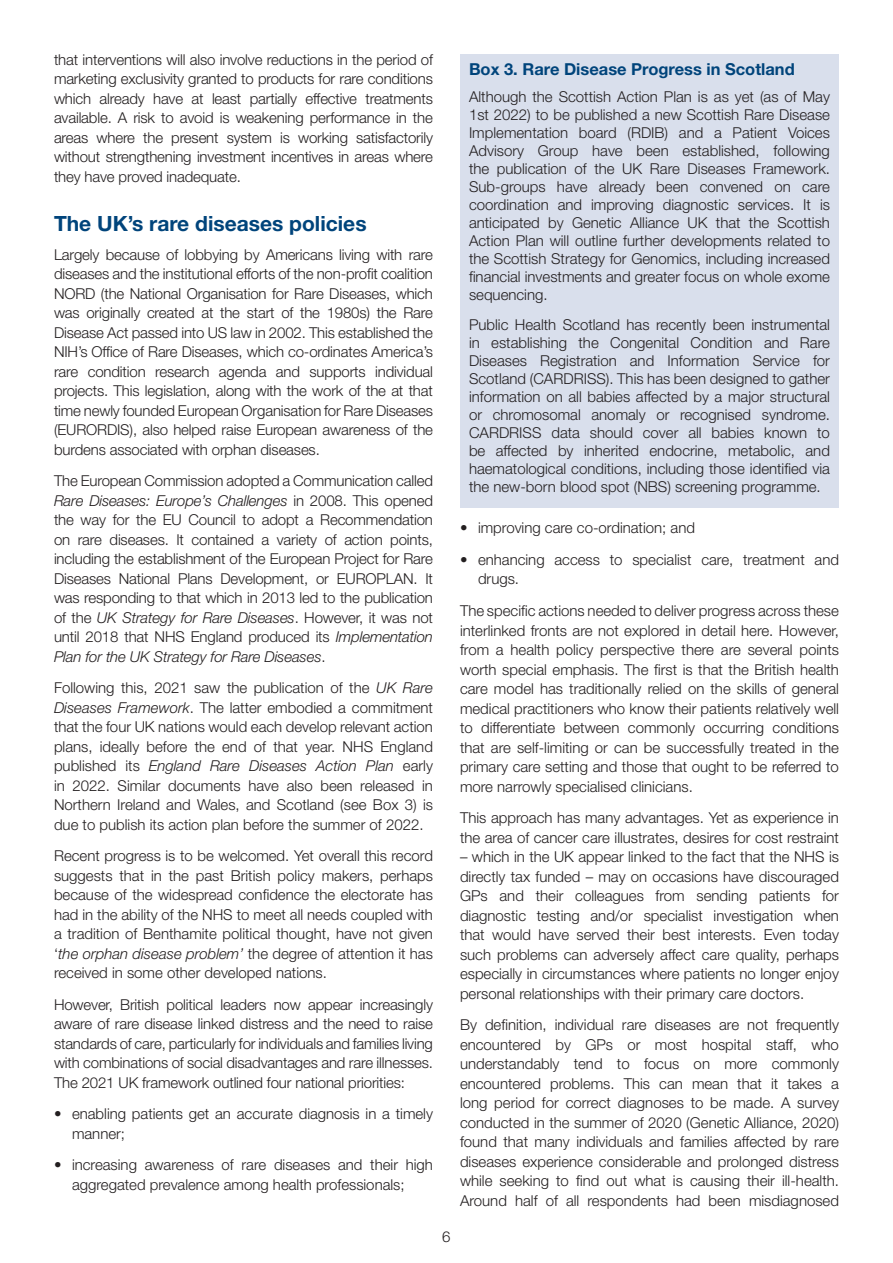
<style>
.page{position:relative;width:893px;height:1263px;background:#fff}
.page>*{position:absolute;margin:0;border:0;box-sizing:border-box;transform-origin:0 0}
.a{font:700 21px "Helvetica Neue LT Std";color:#00447b}
.box_header{font:700 16.5px "Helvetica Neue LT Std";color:#00447b}
.text{font:300 15px/19.5px "Helvetica Neue LT Std";color:#231f20;text-align:justify}
.box_text{font:300 15px/18px "Helvetica Neue LT Std";color:#231f20;text-align:justify}
.s1{font-style:italic}
</style>
<div class="page">
<div style="left:460px;top:54px;width:379px;height:454px;background:#d9dfec"></div>
<p class="text" style="left:54px;top:49px;width:380px">that interventions will also involve reductions in the period of marketing exclusivity granted to products for rare conditions which already have at least partially effective treatments available. A risk to avoid is weakening performance in the areas where the present system is working satisfactorily without strengthening investment incentives in areas where they have proved inadequate.</p>
<p class="a" style="left:54px;top:211px;width:314px">The UK’s rare diseases policies</p>
<p class="text" style="left:54px;top:244px;width:381px">Largely because of lobbying by Americans living with rare diseases and the institutional efforts of the non-profit coalition NORD (the National Organisation for Rare Diseases, which was originally created at the start of the 1980s) the Rare Disease Act passed into US law in 2002. This established the NIH’s Office of Rare Diseases, which co-ordinates America’s rare condition research agenda and supports individual projects. This legislation, along with the work of the at that time newly founded European Organisation for Rare Diseases (EURORDIS), also helped raise European awareness of the burdens associated with orphan diseases.</p>
<p class="text" style="left:54px;top:471px;width:380px">The European Commission adopted a Communication called <span class="s1">Rare Diseases: Europe’s Challenges</span> in 2008. This opened the way for the EU Council to adopt a Recommendation on rare diseases. It contained a variety of action points, including the establishment of the European Project for Rare Diseases National Plans Development, or EUROPLAN. It was responding to that which in 2013 led to the publication of the <span class="s1">UK Strategy for Rare Diseases</span>. However, it was not until 2018 that NHS England produced its <span class="s1">Implementation Plan for the UK Strategy for Rare Diseases</span>.</p>
<p class="text" style="left:54px;top:678px;width:381px">Following this, 2021 saw the publication of the <span class="s1">UK Rare Diseases Framework</span>. The latter embodied a commitment that the four UK nations would each develop relevant action plans, ideally before the end of that year. NHS England published its <span class="s1">England Rare Diseases Action Plan</span> early in 2022. Similar documents have also been released in Northern Ireland and Wales, and Scotland (see Box 3) is due to publish its action plan before the summer of 2022.</p>
<p class="text" style="left:54px;top:846px;width:381px">Recent progress is to be welcomed. Yet overall this record suggests that in the past British policy makers, perhaps because of the widespread confidence the electorate has had in the ability of the NHS to meet all needs coupled with a tradition of Benthamite political thought, have not given ‘<span class="s1">the orphan disease problem’</span> the degree of attention it has received in some other developed nations.</p>
<p class="text" style="left:54px;top:994px;width:380px">However, British political leaders now appear increasingly aware of rare disease linked distress and the need to raise standards of care, particularly for individuals and families living with combinations of social disadvantages and rare illnesses.<br>The 2021 UK framework outlined four national priorities:</p>
<p class="text" style="left:72px;top:1104px;width:362px;text-indent:-18px">• enabling patients get an accurate diagnosis in a timely manner;</p>
<p class="text" style="left:72px;top:1155px;width:362px;text-indent:-18px">• increasing awareness of rare diseases and their high aggregated prevalence among health professionals;</p>
<p class="text" style="left:442px;top:1227px;width:10px">6</p>
<p class="box_header" style="left:469px;top:59px;width:327px">Box 3. Rare Disease Progress in Scotland</p>
<p class="box_text" style="left:469px;top:87px;width:362px">Although the Scottish Action Plan is as yet (as of May 1st 2022) to be published a new Scottish Rare Disease Implementation board (RDIB) and a Patient Voices Advisory Group have been established, following the publication of the UK Rare Diseases Framework.<br>Sub-groups have already been convened on care coordination and improving diagnostic services. It is anticipated by Genetic Alliance UK that the Scottish Action Plan will outline further developments related to the Scottish Strategy for Genomics, including increased financial investments and greater focus on whole exome sequencing.</p>
<p class="box_text" style="left:469px;top:315px;width:362px">Public Health Scotland has recently been instrumental in establishing the Congenital Condition and Rare Diseases Registration and Information Service for Scotland (CARDRISS). This has been designed to gather information on all babies affected by a major structural or chromosomal anomaly or recognised syndrome.<br>CARDRISS data should cover all babies known to be affected by inherited endocrine, metabolic, and haematological conditions, including those identified via the new-born blood spot (NBS) screening programme.</p>
<p class="text" style="left:460px;top:518px;width:237px">• improving care co-ordination; and</p>
<p class="text" style="left:478px;top:550px;width:362px;text-indent:-18px">• enhancing access to specialist care, treatment and drugs.</p>
<p class="text" style="left:460px;top:601px;width:380px">The specific actions needed to deliver progress across these interlinked fronts are not explored in detail here. However, from a health policy perspective there are several points worth special emphasis. The first is that the British health care model has traditionally relied on the skills of general medical practitioners who know their patients relatively well to differentiate between commonly occurring conditions that are self-limiting or can be successfully treated in the primary care setting and those that ought to be referred to more narrowly specialised clinicians.</p>
<p class="text" style="left:460px;top:808px;width:381px">This approach has many advantages. Yet as experience in the area of cancer care illustrates, desires for cost restraint</p>
<p class="text" style="left:460px;top:847px;width:381px">– which in the UK appear linked to the fact that the NHS is directly tax funded – may on occasions have discouraged GPs and their colleagues from sending patients for diagnostic testing and/or specialist investigation when that would have served their best interests. Even today such problems can adversely affect care quality, perhaps especially in circumstances where patients no longer enjoy personal relationships with their primary care doctors.</p>
<p class="text" style="left:460px;top:1015px;width:381px">By definition, individual rare diseases are not frequently encountered by GPs or most hospital staff, who understandably tend to focus on more commonly encountered problems. This can mean that it takes a long period for correct diagnoses to be made. A survey conducted in the summer of 2020 (Genetic Alliance, 2020) found that many individuals and families affected by rare diseases experience considerable and prolonged distress while seeking to find out what is causing their ill-health.<br>Around half of all respondents had been misdiagnosed</p>
</div>
